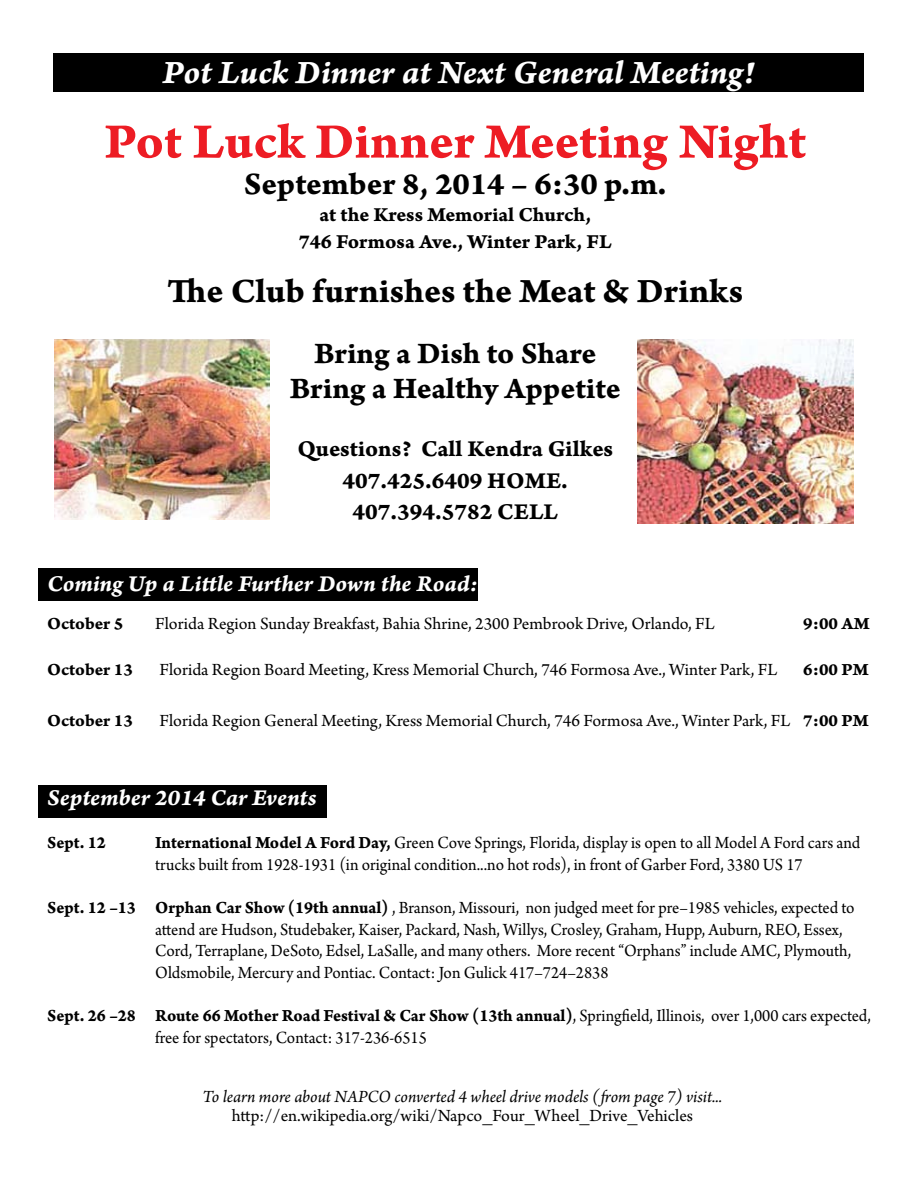
<style>
.page{position:relative;width:918px;height:1188px;background:#fff}
.page>*{position:absolute;margin:0;border:0;box-sizing:border-box;transform-origin:0 0}
.t1{font:52.5px "Arno Pro Bold Caption";color:#ed1c24}
.t2{font:36px "Arno Pro Bold Caption";color:#000}
.t3{font:34.5px "Arno Pro Bold Italic Caption";letter-spacing:-.005em;color:#fff}
.t4{font:33px "Arno Pro Bold Caption";color:#000}
.t5{font:31.5px/34.5px "Arno Pro Bold Caption";letter-spacing:-.005em;color:#000;text-align:center}
.t6{font:24px/31.5px "Arno Pro Bold Caption";color:#000;text-align:center}
.t7{font:24px "Arno Pro Bold Italic Caption";color:#fff}
.t8{font:21px/27px "Arno Pro Bold Caption";letter-spacing:-.005em;color:#000;text-align:center}
.t9{font:18px/21.6px "Arno Pro";color:#000;scale:.95 1}
.t10{font:18px "Arno Pro";color:#000}
.t11{font:18px "Arno Pro Bold Caption";color:#000;scale:.95 1}
.t12{font:italic 18px "Arno Pro";letter-spacing:-.005em;color:#000}
.t13{font:18px "Arno Pro Bold Caption";color:#000}
.s1{font-family:"Arno Pro Bold Caption"}
.s2{font-family:"Arno Pro"}
</style>
<div class="page">
<div style="left:54px;top:53px;width:810px;height:39px;background:#000"></div>
<div style="left:38px;top:785px;width:288px;height:33px;background:#000"></div>
<div style="left:39px;top:568px;width:439px;height:33px;background:#000"></div>
<img style="left:54px;top:340px;width:216px;height:180px">
<img style="left:638px;top:340px;width:216px;height:183px">
<h3 class="t3" style="left:163px;top:51px;width:594px">Pot Luck Dinner at Next General Meeting!</h3>
<h1 class="t1" style="left:104px;top:110px;width:704px">Pot Luck Dinner Meeting Night</h1>
<h3 class="t4" style="left:244px;top:164px;width:424px">September 8, 2014 – 6:30 p.m.</h3>
<p class="t8" style="left:299px;top:202px;width:315px">at the Kress Memorial Church,<br>746 Formosa Ave., Winter Park, FL</p>
<h2 class="t2" style="left:167px;top:269px;width:578px">The Club furnishes the Meat &amp; Drinks</h2>
<h3 class="t5" style="left:290px;top:338px;width:332px">Bring a Dish to Share<br>Bring a Healthy Appetite</h3>
<h3 class="t6" style="left:297px;top:434px;width:317px">Questions? Call Kendra Gilkes<br>407.425.6409 HOME.<br>407.394.5782 CELL</h3>
<h3 class="t7" style="left:47px;top:569px;width:432px">Coming Up a Little Further Down the Road:</h3>
<p class="t13" style="left:47px;top:612px;width:78px">October 5</p>
<p class="t10" style="left:155px;top:613px;width:561px">Florida Region Sunday Breakfast, Bahia Shrine, 2300 Pembrook Drive, Orlando, FL</p>
<p class="t13" style="left:803px;top:612px;width:68px">9:00 AM</p>
<p class="t13" style="left:47px;top:659px;width:87px">October 13</p>
<p class="t10" style="left:159px;top:660px;width:619px">Florida Region Board Meeting, Kress Memorial Church, 746 Formosa Ave., Winter Park, FL</p>
<p class="t13" style="left:803px;top:659px;width:67px">6:00 PM</p>
<p class="t13" style="left:47px;top:710px;width:87px">October 13</p>
<p class="t10" style="left:159px;top:710px;width:711px">Florida Region General Meeting, Kress Memorial Church, 746 Formosa Ave., Winter Park, FL <span class="s1">7:00 PM</span></p>
<h3 class="t7" style="left:47px;top:782px;width:271px">September 2014 Car Events</h3>
<p class="t11" style="left:47px;top:832px;width:63px">Sept. 12</p>
<p class="t9" style="left:155px;top:833px;width:744px"><span class="s1">International Model A Ford Day,</span> Green Cove Springs, Florida, display is open to all Model A Ford cars and trucks built from 1928-1931 (in original condition...no hot rods), in front of Garber Ford, 3380 US 17</p>
<p class="t9" style="left:155px;top:898px;width:738px;text-indent:-108px"><span class="s1">Sept. 12 –13 Orphan Car Show (19th annual)</span> , Branson, Missouri, non judged meet for pre–1985 vehicles, expected to attend are Hudson, Studebaker, Kaiser, Packard, Nash, Willys, Crosley, Graham, Hupp, Auburn, REO, Essex, Cord, Terraplane, DeSoto, Edsel, LaSalle, and many others. More recent “Orphans” include AMC, Plymouth, Oldsmobile, Mercury and Pontiac. Contact: Jon Gulick 417–724–2838</p>
<p class="t11" style="left:47px;top:1005px;width:869px">Sept. 26 –28 Route 66 Mother Road Festival &amp; Car Show (13th annual)<span class="s2">, Springfield, Illinois, over 1,000 cars expected,</span></p>
<p class="t9" style="left:155px;top:1027px;width:287px">free for spectators, Contact: 317-236-6515</p>
<p class="t12" style="left:202px;top:1086px;width:521px">To learn more about NAPCO converted 4 wheel drive models (from page 7) visit...</p>
<p class="t10" style="left:232px;top:1106px;width:463px">http://en.wikipedia.org/wiki/Napco_Four_Wheel_Drive_Vehicles</p>
</div>
